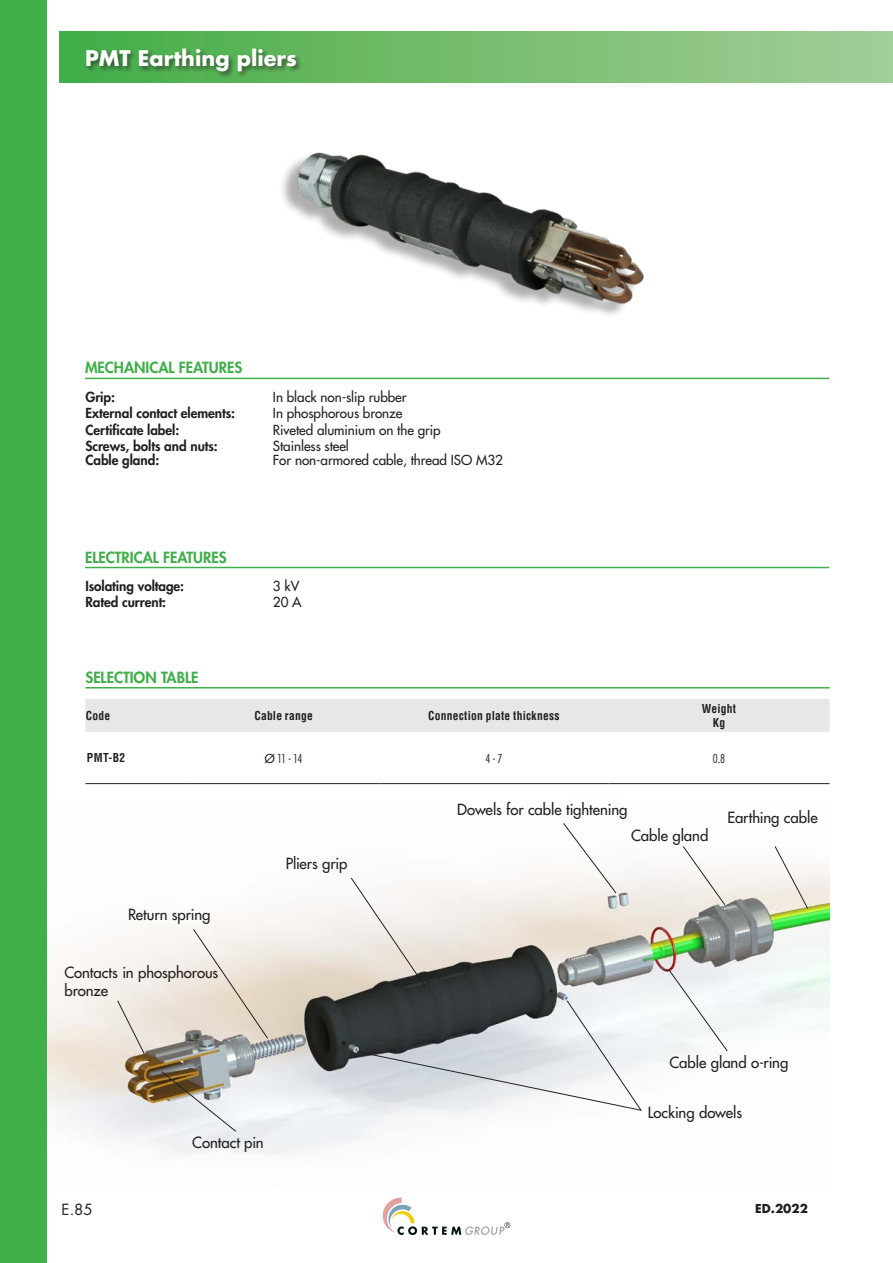
<style>
.page{position:relative;width:893px;height:1263px;background:#fff}
.page>*{position:absolute;margin:0;border:0;box-sizing:border-box;transform-origin:0 0}
.capitolo_sommario{font:700 21px "Futura";color:#fff}
.t1{font:15px/18px "Futura";letter-spacing:-.005em;color:#231f20}
.Titoletti_-_copia_fi{font:800 15px "Futura";color:#40ae49}
.t2{font:15px "Futura";color:#231f20}
.Titoletti_caratteris{font:13.5px "Futura";letter-spacing:-.005em;color:#231f20}
.Titoletti_caratteris-2{font:800 13.5px "Futura";letter-spacing:-.005em;color:#231f20}
.testo_rub_dx{font:700 condensed 12px "Helvetica";letter-spacing:.02em;color:#231f20;scale:.96 1}
.testo_rub_dx-2{font:300 condensed 12px "Futura";color:#231f20}
.t3{font:700 12px "Futura";color:#231f20}
.ITA_testo_10pt{font:700 condensed 12px "Helvetica";color:#231f20;scale:.96 1}
.ITA_testo_10pt-2{font:300 condensed 12px "Futura";color:#231f20}
.s1{font-weight:400;font-stretch:normal}
</style>
<div class="page">
<img style="left:282px;top:152px;width:362px;height:163px">
<img style="left:47px;top:866px;width:782px;height:290px">
<svg style="left:383px;top:1197px;width:127px;height:38px"></svg>
<div style="left:0;top:0;width:47px;height:1263px;background:#40ae49"></div>
<div style="left:60px;top:31px;width:833px;height:51px;background:linear-gradient(to right,#44ad45,#a5ce99)"></div>
<img style="left:161px;top:1070px;width:76px;height:62px">
<svg style="left:669px;top:970px;width:59px;height:82px"></svg>
<svg style="left:356px;top:1000px;width:286px;height:111px"></svg>
<svg style="left:774px;top:846px;width:35px;height:63px"></svg>
<svg style="left:682px;top:846px;width:44px;height:60px"></svg>
<svg style="left:562px;top:823px;width:55px;height:71px"></svg>
<svg style="left:350px;top:877px;width:76px;height:111px"></svg>
<svg style="left:193px;top:928px;width:76px;height:111px;background:#e7ded3"></svg>
<svg style="left:117px;top:1000px;width:28px;height:55px;background:#e5dfd6"></svg>
<div style="left:85px;top:699px;width:745px;height:33px;background:#e6e7e9"></div>
<hr style="left:85px;top:783px;width:103px;height:1px;background:#231f20">
<hr style="left:188px;top:783px;width:191px;height:1px;background:#231f20">
<hr style="left:379px;top:783px;width:229px;height:1px;background:#231f20">
<hr style="left:608px;top:783px;width:222px;height:1px;background:#231f20">
<hr style="left:85px;top:687px;width:745px;height:1px;background:#40ae49">
<hr style="left:85px;top:567px;width:744px;height:1px;background:#40ae49">
<hr style="left:85px;top:378px;width:744px;height:1px;background:#40ae49">
<div style="left:85px;top:47px;width:218px;height:32px;background:#231f20;opacity:.6"></div>
<p class="capitolo_sommario" style="left:85px;top:43px;width:213px">PMT Earthing pliers</p>
<p class="Titoletti_-_copia_fi" style="left:85px;top:358px;width:159px">MECHANICAL FEATURES</p>
<p class="Titoletti_caratteris-2" style="left:85px;top:388px;width:31px">Grip:</p>
<p class="Titoletti_caratteris" style="left:273px;top:389px;width:135px">In black non-slip rubber</p>
<p class="Titoletti_caratteris-2" style="left:85px;top:404px;width:151px">External contact elements:</p>
<p class="Titoletti_caratteris" style="left:273px;top:405px;width:131px">In phosphorous bronze</p>
<p class="Titoletti_caratteris-2" style="left:85px;top:421px;width:95px">Certificate label:</p>
<p class="Titoletti_caratteris" style="left:273px;top:421px;width:169px">Riveted aluminium on the grip</p>
<p class="Titoletti_caratteris-2" style="left:85px;top:437px;width:134px">Screws, bolts and nuts:</p>
<p class="Titoletti_caratteris" style="left:273px;top:437px;width:77px">Stainless steel</p>
<p class="Titoletti_caratteris-2" style="left:85px;top:451px;width:75px">Cable gland:</p>
<p class="Titoletti_caratteris" style="left:273px;top:452px;width:231px">For non-armored cable, thread ISO M32</p>
<p class="Titoletti_-_copia_fi" style="left:85px;top:547px;width:143px">ELECTRICAL FEATURES</p>
<p class="Titoletti_caratteris-2" style="left:85px;top:577px;width:100px">Isolating voltage:</p>
<p class="Titoletti_caratteris" style="left:273px;top:578px;width:28px">3 kV</p>
<p class="Titoletti_caratteris-2" style="left:85px;top:593px;width:82px">Rated current:</p>
<p class="Titoletti_caratteris" style="left:273px;top:594px;width:30px">20 A</p>
<p class="Titoletti_-_copia_fi" style="left:85px;top:667px;width:114px">SELECTION TABLE</p>
<p class="testo_rub_dx" style="left:86px;top:708px;width:27px">Code</p>
<p class="testo_rub_dx" style="left:254px;top:708px;width:62px">Cable range</p>
<p class="testo_rub_dx" style="left:428px;top:708px;width:139px">Connection plate thickness</p>
<p class="testo_rub_dx" style="left:702px;top:701px;width:37px">Weight</p>
<p class="testo_rub_dx" style="left:713px;top:715px;width:14px">Kg</p>
<p class="ITA_testo_10pt" style="left:87px;top:750px;width:41px">PMT-B2</p>
<p class="testo_rub_dx-2" style="left:265px;top:751px;width:39px"><span class="s1">Ø</span> 11 - 14</p>
<p class="ITA_testo_10pt-2" style="left:485px;top:751px;width:18px">4 - 7</p>
<p class="testo_rub_dx-2" style="left:713px;top:751px;width:14px">0.8</p>
<p class="t1" style="left:128px;top:906px;width:84px">Return spring</p>
<p class="t1" style="left:64px;top:964px;width:155px">Contacts in phosphorous bronze</p>
<p class="t1" style="left:286px;top:854px;width:63px">Pliers grip</p>
<p class="t1" style="left:192px;top:1134px;width:73px">Contact pin</p>
<p class="t1" style="left:457px;top:800px;width:172px">Dowels for cable tightening</p>
<p class="t1" style="left:631px;top:826px;width:79px">Cable gland</p>
<p class="t1" style="left:728px;top:808px;width:92px">Earthing cable</p>
<p class="t1" style="left:669px;top:1053px;width:120px">Cable gland o-ring</p>
<p class="t1" style="left:648px;top:1104px;width:96px">Locking dowels</p>
<p class="t2" style="left:62px;top:1199px;width:33px">E.85</p>
<p class="t3" style="left:755px;top:1200px;width:54px">ED.2022</p>
</div>
